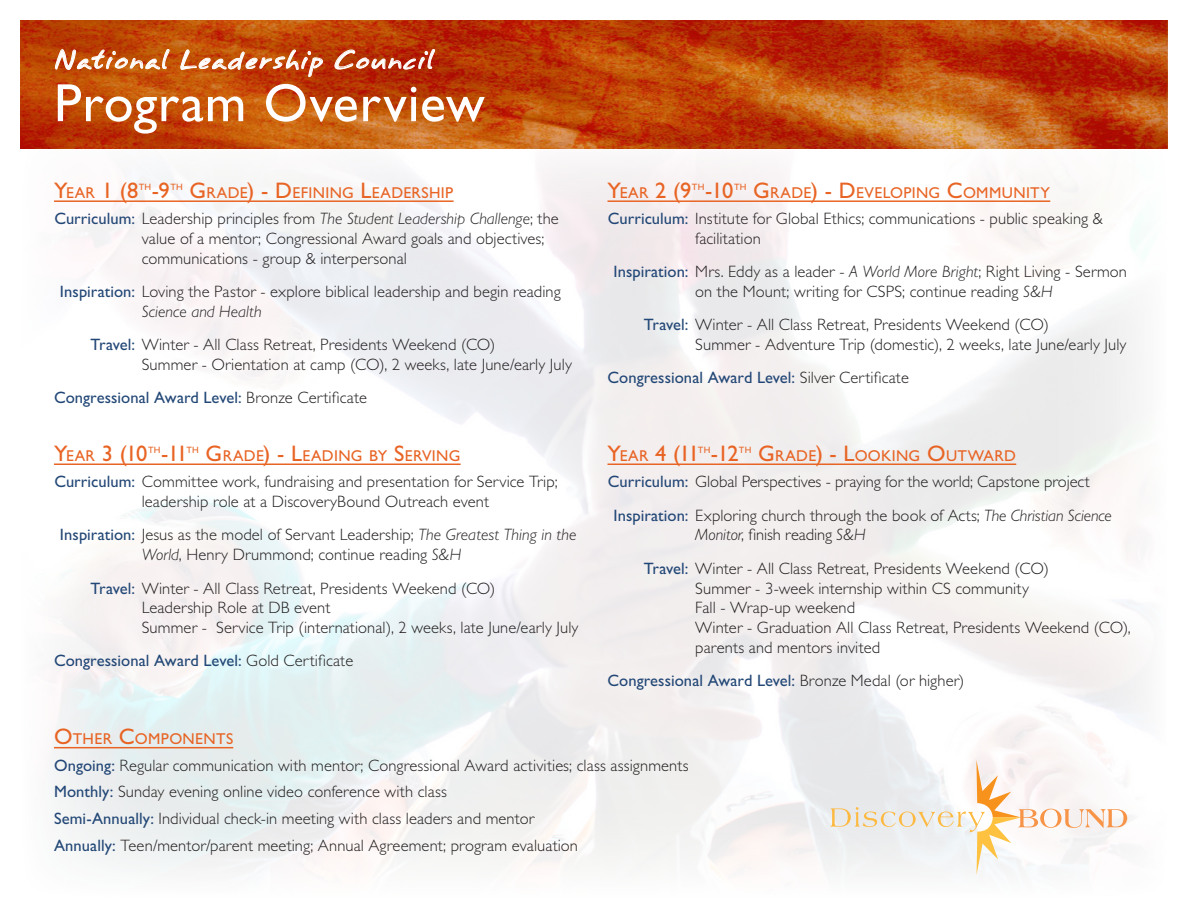
<style>
.page{position:relative;width:1188px;height:918px;background:#fff}
.page>*{position:absolute;margin:0;border:0;box-sizing:border-box;transform-origin:0 0}
.t1{font:54px "Gill Sans Std";letter-spacing:.015em;color:#fff}
.Year{font:22.5px "Gill Sans Std";letter-spacing:-.055em;color:#e86424}
.NLC_Style{font:22.5px "Annifont";letter-spacing:.005em;color:#fff}
.Text{font:300 16.5px/19.8px "Gill Sans Std";letter-spacing:.005em;color:#231f20}
.Text-2{font:16.5px "Gill Sans Std";color:#224776}
.Year-2{font:15.75px "Gill Sans Std";letter-spacing:.02em;color:#e86424}
.Year-3{font:9.15px "Gill Sans Std";letter-spacing:.03em;color:#e86424}
.s1{font-size:15.75px}
.s2{font-size:22.5px}
.s3{font-weight:400;color:#224776}
.s4{font-style:italic}
.s5{font-weight:300;color:#231f20}
</style>
<div class="page">
<img style="left:20px;top:20px;width:1148px;height:113px">
<img style="left:20px;top:133px;width:1148px;height:742px">
<svg style="left:830px;top:760px;width:297px;height:115px"></svg>
<hr style="left:54px;top:200px;width:400px;height:2px;background:#e86424">
<hr style="left:54px;top:464px;width:407px;height:1px;background:#e86424">
<hr style="left:54px;top:747px;width:179px;height:1px;background:#e86424">
<hr style="left:608px;top:200px;width:442px;height:2px;background:#e86424">
<hr style="left:608px;top:464px;width:408px;height:1px;background:#e86424">
<svg style="left:55px;top:41px;width:115px;height:39px;background:#c55d1f"></svg>
<svg style="left:180px;top:49px;width:143px;height:28px;background:#c8602a"></svg>
<svg style="left:334px;top:49px;width:102px;height:31px;background:#bb4120"></svg>
<p class="NLC_Style" style="left:54px;top:40px;width:383px">National Leadership Council</p>
<p class="t1" style="left:54px;top:72px;width:432px">Program Overview</p>
<p class="Year" style="left:54px;top:177px;width:86px">Y<span class="s1">EAR</span> 1 (8</p>
<p class="Year-3" style="left:139px;top:182px;width:14px">TH</p>
<p class="Year" style="left:152px;top:177px;width:20px">-9</p>
<p class="Year-3" style="left:170px;top:182px;width:14px">TH</p>
<p class="Year-2" style="left:189px;top:183px;width:265px"><span class="s2">G</span>RADE<span class="s2">) - D</span> EFINING <span class="s2">L</span>EADERSHIP</p>
<p class="Text" style="left:142px;top:209px;width:419px;text-indent:-87px"><span class="s3">Curriculum:</span> Leadership principles from <span class="s4">The Student Leadership Challenge</span>; the value of a mentor; Congressional Award goals and objectives; communications - group &amp; interpersonal</p>
<p class="Text" style="left:142px;top:282px;width:421px;text-indent:-82px"><span class="s3">Inspiration:</span> Loving the Pastor - explore biblical leadership and begin reading<br><span class="s4">Science and Health</span></p>
<p class="Text" style="left:142px;top:335px;width:432px;text-indent:-51px"><span class="s3">Travel:</span> Winter - All Class Retreat, Presidents Weekend (CO)<br>Summer - Orientation at camp (CO), 2 weeks, late June/early July</p>
<p class="Text-2" style="left:54px;top:388px;width:315px">Congressional Award Level: <span class="s5">Bronze Certificate</span></p>
<p class="Year" style="left:54px;top:440px;width:95px">Y<span class="s1">EAR</span> 3 (10</p>
<p class="Year-3" style="left:148px;top:445px;width:14px">TH</p>
<p class="Year" style="left:161px;top:440px;width:28px">-11</p>
<p class="Year-3" style="left:186px;top:445px;width:14px">TH</p>
<p class="Year-2" style="left:206px;top:446px;width:254px"><span class="s2">G</span>RADE<span class="s2">) - L</span>EADING BY <span class="s2">S</span>ERVING</p>
<p class="Text" style="left:142px;top:472px;width:417px;text-indent:-87px"><span class="s3">Curriculum:</span> Committee work, fundraising and presentation for Service Trip; leadership role at a DiscoveryBound Outreach event</p>
<p class="Text" style="left:142px;top:525px;width:436px;text-indent:-82px"><span class="s3">Inspiration:</span> Jesus as the model of Servant Leadership; <span class="s4">The Greatest Thing in the<br>World</span>, Henry Drummond; continue reading <span class="s4">S&amp;H</span></p>
<p class="Text" style="left:142px;top:578px;width:438px;text-indent:-51px"><span class="s3">Travel:</span> Winter - All Class Retreat, Presidents Weekend (CO)<br>Leadership Role at DB event<br>Summer - Service Trip (international), 2 weeks, late June/early July</p>
<p class="Text-2" style="left:54px;top:651px;width:301px">Congressional Award Level: <span class="s5">Gold Certificate</span></p>
<p class="Year" style="left:608px;top:177px;width:85px">Y<span class="s1">EAR</span> 2 (9</p>
<p class="Year-3" style="left:692px;top:182px;width:14px">TH</p>
<p class="Year" style="left:705px;top:177px;width:30px">-10</p>
<p class="Year-3" style="left:734px;top:182px;width:14px">TH</p>
<p class="Year-2" style="left:753px;top:183px;width:298px"><span class="s2">G</span>RADE<span class="s2">) - D</span> EVELOPING <span class="s2">C</span>OMMUNITY</p>
<p class="Text" style="left:695px;top:209px;width:409px;text-indent:-87px"><span class="s3">Curriculum:</span> Institute for Global Ethics; communications - public speaking &amp; facilitation</p>
<p class="Text" style="left:613px;top:262px;width:515px;text-align:center"><span class="s3">Inspiration:</span> Mrs. Eddy as a leader - <span class="s4">A World More Bright</span>; Right Living - Sermon on the Mount; writing for CSPS; continue reading <span class="s4">S&amp;H</span></p>
<p class="Text" style="left:695px;top:315px;width:433px;text-indent:-51px"><span class="s3">Travel:</span> Winter - All Class Retreat, Presidents Weekend (CO)<br>Summer - Adventure Trip (domestic), 2 weeks, late June/early July</p>
<p class="Text-2" style="left:607px;top:368px;width:303px">Congressional Award Level: <span class="s5">Silver Certificate</span></p>
<p class="Year" style="left:608px;top:440px;width:93px">Y<span class="s1">EAR</span> 4 (11</p>
<p class="Year-3" style="left:698px;top:445px;width:14px">TH</p>
<p class="Year" style="left:711px;top:440px;width:29px">-12</p>
<p class="Year-3" style="left:739px;top:445px;width:14px">TH</p>
<p class="Year-2" style="left:758px;top:446px;width:260px"><span class="s2">G</span>RADE<span class="s2">) - L</span>OOKING <span class="s2">O</span>UTWARD</p>
<p class="Text" style="left:608px;top:472px;width:483px"><span class="s3">Curriculum:</span> Global Perspectives - praying for the world; Capstone project</p>
<p class="Text" style="left:695px;top:505px;width:418px;text-indent:-82px"><span class="s3">Inspiration:</span> Exploring church through the book of Acts; <span class="s4">The Christian Science<br>Monitor</span>, finish reading <span class="s4">S&amp;H</span></p>
<p class="Text" style="left:695px;top:559px;width:437px;text-indent:-51px"><span class="s3">Travel:</span> Winter - All Class Retreat, Presidents Weekend (CO)<br>Summer - 3-week internship within CS community<br>Fall - Wrap-up weekend<br>Winter - Graduation All Class Retreat, Presidents Weekend (CO), parents and mentors invited</p>
<p class="Text-2" style="left:607px;top:671px;width:358px">Congressional Award Level: <span class="s5">Bronze Medal (or higher)</span></p>
<p class="Year-2" style="left:54px;top:730px;width:181px"><span class="s2">O</span>THER <span class="s2">C</span>OMPONENTS</p>
<p class="Text" style="left:54px;top:756px;width:636px"><span class="s3">Ongoing:</span> Regular communication with mentor; Congressional Award activities; class assignments</p>
<p class="Text" style="left:54px;top:782px;width:394px"><span class="s3">Monthly:</span> Sunday evening online video conference with class</p>
<p class="Text" style="left:54px;top:809px;width:482px"><span class="s3">Semi-Annually:</span> Individual check-in meeting with class leaders and mentor</p>
<p class="Text" style="left:54px;top:835px;width:526px"><span class="s3">Annually:</span> Teen/mentor/parent meeting; Annual Agreement; program evaluation</p>
</div>
